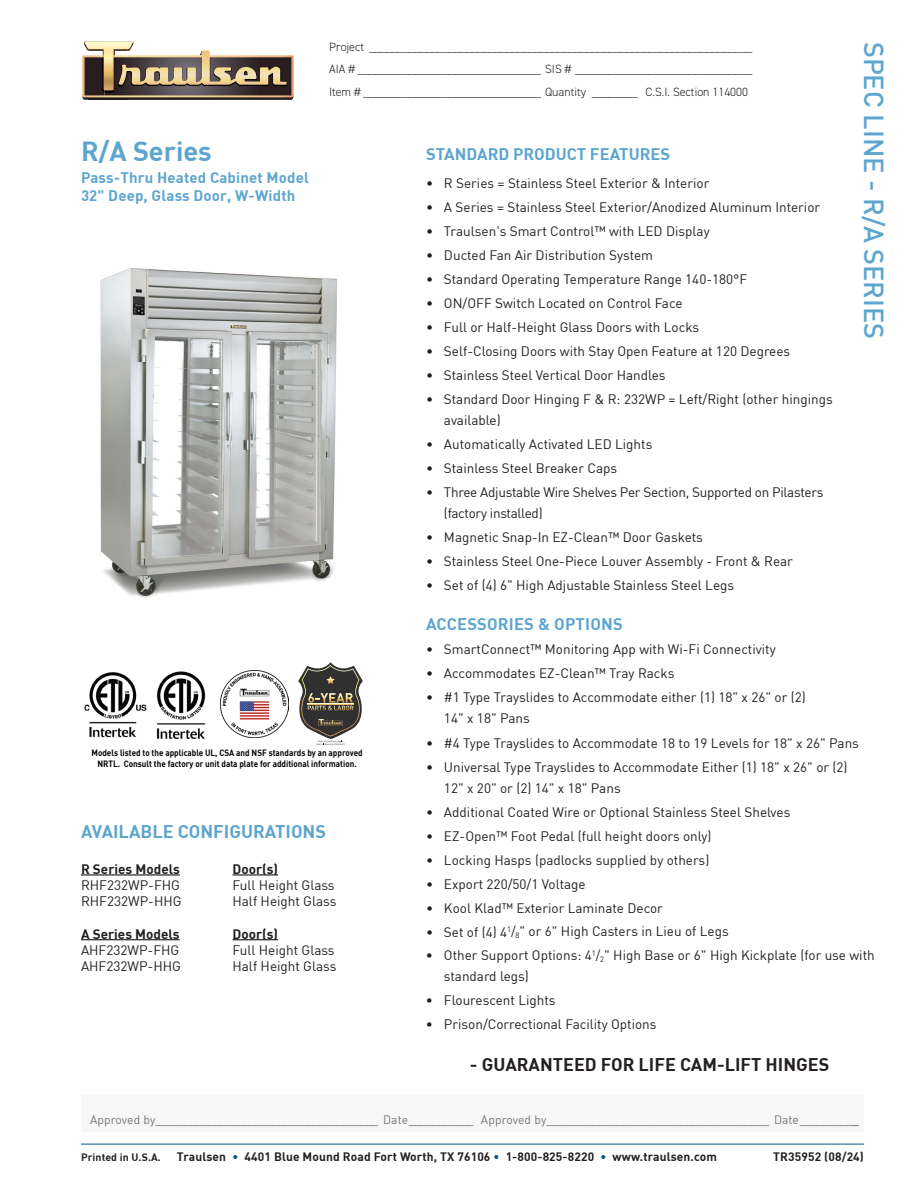
<style>
.page{position:relative;width:918px;height:1188px;background:#fff}
.page>*{position:absolute;margin:0;border:0;box-sizing:border-box;transform-origin:0 0}
.t1{font:500 27px "DIN";color:#5ca5cf}
.t2{font:700 27px "DIN";color:#5ca5cf}
.t3{font:700 18px "DIN";color:#231f20}
.t4{font:700 18px "DIN";color:#5ca5cf}
.t5{font:700 16.5px "DIN";color:#5ca5cf}
.t6{font:700 15px/18px "DIN";letter-spacing:.01em;color:#5ca5cf}
.t7{font:13.5px/21px "DIN";color:#231f20}
.t8{font:13.5px/21px "DIN";letter-spacing:-.02em;color:#231f20}
.t9{font:700 13.5px "DIN";color:#231f20}
.t10{font:300 12px/22.5px "DIN2014";color:#231f20;text-align:justify}
.t11{font:12px "DIN";letter-spacing:.01em;color:#757679}
.t12{font:700 12px "DIN";letter-spacing:.01em;color:#231f20}
.t13{font:700 10.5px "DIN";letter-spacing:.01em;color:#231f20}
.t14{font:700 9px/10.8px "DIN";color:#040503;text-align:center;scale:.9 1}
.s1{color:#201c23}
.s2{color:#57585a}
.s3{color:#015486}
</style>
<div class="page">
<div style="left:81px;top:1094px;width:783px;height:38px;background:#f7f7f8"></div>
<hr style="left:81px;top:1144px;width:783px;height:1px;background:#015486">
<svg style="left:82px;top:41px;width:212px;height:59px"></svg>
<hr style="left:81px;top:874px;width:99px;height:2px;background:#231f20">
<hr style="left:232px;top:874px;width:46px;height:2px;background:#231f20">
<hr style="left:81px;top:939px;width:99px;height:1px;background:#231f20">
<hr style="left:232px;top:939px;width:46px;height:1px;background:#231f20">
<img style="left:100px;top:268px;width:238px;height:330px">
<svg style="left:298px;top:662px;width:65px;height:83px"></svg>
<img style="left:220px;top:670px;width:68px;height:68px">
<img style="left:84px;top:672px;width:63px;height:66px">
<img style="left:156px;top:672px;width:50px;height:67px">
<h1 class="t1" style="left:886px;top:42px;width:299px;rotate:90deg">SPEC LINE - R/A SERIES</h1>
<p class="t10" style="left:329px;top:36px;width:425px">Project ___________________________________________________________________ AIA # ________________________________ SIS # _______________________________ Item # _______________________________ Quantity ________ <span class="s1">C.S.I. Section 114000</span></p>
<h1 class="t2" style="left:81px;top:138px;width:132px">R/A Series</h1>
<p class="t6" style="left:81px;top:169px;width:230px">Pass-Thru Heated Cabinet Model<br>32" Deep, Glass Door, W-Width</p>
<p class="t5" style="left:426px;top:146px;width:246px">STANDARD PRODUCT FEATURES</p>
<p class="t7" style="left:426px;top:174px;width:285px">• R Series = Stainless Steel Exterior &amp; Interior</p>
<p class="t7" style="left:426px;top:198px;width:396px">• A Series = Stainless Steel Exterior/Anodized Aluminum Interior</p>
<p class="t7" style="left:426px;top:222px;width:285px">• Traulsen's Smart Control™ with LED Display</p>
<p class="t7" style="left:426px;top:246px;width:229px">• Ducted Fan Air Distribution System</p>
<p class="t7" style="left:426px;top:270px;width:323px">• Standard Operating Temperature Range 140-180°F</p>
<p class="t7" style="left:426px;top:294px;width:258px">• ON/OFF Switch Located on Control Face</p>
<p class="t7" style="left:426px;top:318px;width:275px">• Full or Half-Height Glass Doors with Locks</p>
<p class="t7" style="left:426px;top:342px;width:366px">• Self-Closing Doors with Stay Open Feature at 120 Degrees</p>
<p class="t7" style="left:426px;top:366px;width:241px">• Stainless Steel Vertical Door Handles</p>
<p class="t7" style="left:444px;top:390px;width:390px;text-indent:-18px">• Standard Door Hinging F &amp; R: 232WP = Left/Right (other hingings available)</p>
<p class="t7" style="left:426px;top:435px;width:228px">• Automatically Activated LED Lights</p>
<p class="t7" style="left:426px;top:459px;width:193px">• Stainless Steel Breaker Caps</p>
<p class="t8" style="left:444px;top:483px;width:381px;text-indent:-18px">• Three Adjustable Wire Shelves Per Section, Supported on Pilasters (factory installed)</p>
<p class="t7" style="left:426px;top:528px;width:279px">• Magnetic Snap-In EZ-Clean™ Door Gaskets</p>
<p class="t7" style="left:426px;top:552px;width:368px">• Stainless Steel One-Piece Louver Assembly - Front &amp; Rear</p>
<p class="t7" style="left:426px;top:576px;width:310px">• Set of (4) 6" High Adjustable Stainless Steel Legs</p>
<p class="t5" style="left:426px;top:617px;width:198px">ACCESSORIES &amp; OPTIONS</p>
<p class="t7" style="left:426px;top:640px;width:351px">• SmartConnect™ Monitoring App with Wi-Fi Connectivity</p>
<p class="t7" style="left:426px;top:664px;width:250px">• Accommodates EZ-Clean™ Tray Racks</p>
<p class="t7" style="left:444px;top:688px;width:363px;text-indent:-18px">• #1 Type Trayslides to Accommodate either (1) 18" x 26" or (2)<br>14" x 18" Pans</p>
<p class="t7" style="left:426px;top:733px;width:434px">• #4 Type Trayslides to Accommodate 18 to 19 Levels for 18" x 26" Pans</p>
<p class="t7" style="left:444px;top:757px;width:405px;text-indent:-18px">• Universal Type Trayslides to Accommodate Either (1) 18" x 26" or (2)<br>12" x 20" or (2) 14" x 18" Pans</p>
<p class="t7" style="left:426px;top:802px;width:366px">• Additional Coated Wire or Optional Stainless Steel Shelves</p>
<p class="t7" style="left:426px;top:826px;width:287px">• EZ-Open™ Foot Pedal (full height doors only)</p>
<p class="t7" style="left:426px;top:850px;width:285px">• Locking Hasps (padlocks supplied by others)</p>
<p class="t7" style="left:426px;top:874px;width:161px">• Export 220/50/1 Voltage</p>
<p class="t7" style="left:426px;top:898px;width:238px">• Kool Klad™ Exterior Laminate Decor</p>
<p class="t7" style="left:426px;top:922px;width:304px">• Set of (4) 4<sup>1</sup>/<sub>8</sub>" or 6" High Casters in Lieu of Legs</p>
<p class="t7" style="left:444px;top:946px;width:432px;text-indent:-18px">• Other Support Options: 4<sup>1</sup>/<sub>2</sub>" High Base or 6" High Kickplate (for use with standard legs)</p>
<p class="t7" style="left:426px;top:991px;width:131px">• Flourescent Lights</p>
<p class="t7" style="left:426px;top:1015px;width:232px">• Prison/Correctional Facility Options</p>
<p class="t14" style="left:91px;top:748px;width:303px">Models listed to the applicable UL, CSA and NSF standards by an approved<br>NRTL. Consult the factory or unit data plate for additional information.</p>
<h2 class="t4" style="left:81px;top:822px;width:247px">AVAILABLE CONFIGURATIONS</h2>
<p class="t9" style="left:81px;top:862px;width:100px">R Series Models</p>
<p class="t9" style="left:232px;top:862px;width:47px">Door(s)</p>
<p class="t7" style="left:81px;top:876px;width:101px">RHF232WP-FHG</p>
<p class="t7" style="left:232px;top:876px;width:104px">Full Height Glass</p>
<p class="t7" style="left:81px;top:892px;width:102px">RHF232WP-HHG</p>
<p class="t7" style="left:232px;top:892px;width:105px">Half Height Glass</p>
<p class="t9" style="left:81px;top:927px;width:100px">A Series Models</p>
<p class="t9" style="left:232px;top:927px;width:47px">Door(s)</p>
<p class="t7" style="left:81px;top:940px;width:100px">AHF232WP-FHG</p>
<p class="t7" style="left:232px;top:940px;width:104px">Full Height Glass</p>
<p class="t7" style="left:81px;top:957px;width:101px">AHF232WP-HHG</p>
<p class="t7" style="left:232px;top:957px;width:105px">Half Height Glass</p>
<h2 class="t3" style="left:470px;top:1056px;width:361px">- GUARANTEED FOR LIFE CAM-LIFT HINGES</h2>
<p class="t11" style="left:90px;top:1114px;width:770px">Approved by______________________________________ Date___________ Approved by______________________________________ Date_________<span class="s2">_</span></p>
<p class="t13" style="left:81px;top:1152px;width:81px">Printed in U.S.A.</p>
<p class="t12" style="left:177px;top:1151px;width:541px">Traulsen <span class="s3">•</span> 4401 Blue Mound Road Fort Worth, TX 76106 <span class="s3">•</span> 1-800-825-8220 <span class="s3">•</span> www.traulsen.com</p>
<p class="t12" style="left:773px;top:1151px;width:92px">TR35952 (08/24)</p>
</div>
